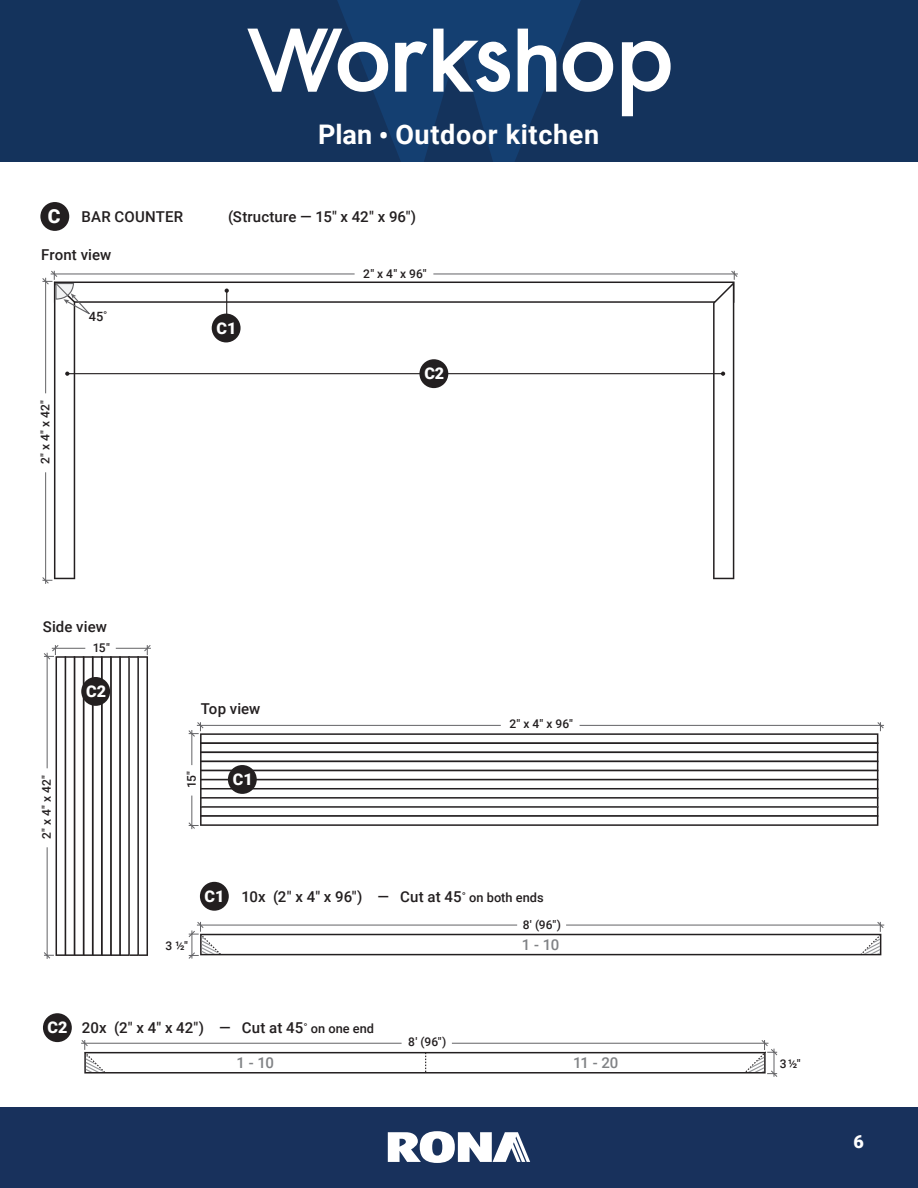
<style>
.page{position:relative;width:918px;height:1188px;background:#fff}
.page>*{position:absolute;margin:0;border:0;box-sizing:border-box;transform-origin:0 0}
.t1{font:700 27px "Roboto";letter-spacing:.025em;color:#fff}
.t2{font:900 19.35px "Roboto";color:#fff}
.t3{font:900 18px "Roboto";color:#fff}
.t4{font:900 16.2px "Roboto";color:#fff}
.t5{font:500 15px "Roboto";letter-spacing:.005em;color:#231f20}
.t6{font:500 15px "Roboto";letter-spacing:-.04em;color:#808285}
.t7{font:500 12.75px "Roboto";color:#231f20}
.t8{font:500 12px "Roboto";letter-spacing:.01em;color:#231f20}
.s1{font-size:12.75px}
</style>
<div class="page">
<svg style="left:188px;top:722px;width:696px;height:108px"></svg>
<div style="left:40px;top:202px;width:29px;height:29px;background:#231f20;border-radius:50%"></div>
<svg style="left:44px;top:645px;width:107px;height:314px"></svg>
<svg style="left:42px;top:270px;width:696px;height:314px"></svg>
<div style="left:228px;top:765px;width:29px;height:29px;background:#231f20;border-radius:50%"></div>
<div style="left:81px;top:677px;width:29px;height:29px;background:#231f20;border-radius:50%"></div>
<div style="left:200px;top:882px;width:29px;height:29px;background:#231f20;border-radius:50%"></div>
<div style="left:43px;top:1013px;width:29px;height:29px;background:#231f20;border-radius:50%"></div>
<svg style="left:188px;top:921px;width:696px;height:38px"></svg>
<svg style="left:81px;top:1040px;width:697px;height:37px"></svg>
<div style="left:0;top:1107px;width:918px;height:81px;background:#18315c"></div>
<svg style="left:388px;top:1131px;width:142px;height:32px"></svg>
<div style="left:0;top:0;width:918px;height:162px;background:#14335c"></div>
<svg style="left:622px;top:41px;width:49px;height:75px"></svg>
<svg style="left:247px;top:0;width:366px;height:162px"></svg>
<h1 class="t1" style="left:318px;top:115px;width:283px">Plan • Outdoor kitchen</h1>
<p class="t2" style="left:48px;top:203px;width:14px">C</p>
<p class="t5" style="left:82px;top:206px;width:103px">BAR COUNTER</p>
<p class="t5" style="left:228px;top:206px;width:190px">(Structure — 15" x 42" x 96")</p>
<p class="t5" style="left:41px;top:244px;width:72px">Front view</p>
<p class="t8" style="left:37px;top:464px;width:65px;rotate:-90deg">2" x 4" x 42"</p>
<p class="t7" style="left:89px;top:307px;width:20px">45˚</p>
<p class="t5" style="left:43px;top:617px;width:66px">Side view</p>
<p class="t8" style="left:93px;top:639px;width:19px">15"</p>
<p class="t4" style="left:86px;top:680px;width:21px">C2</p>
<p class="t4" style="left:217px;top:317px;width:21px">C1</p>
<p class="t5" style="left:201px;top:699px;width:61px">Top view</p>
<p class="t8" style="left:38px;top:839px;width:65px;rotate:-90deg">2" x 4" x 42"</p>
<p class="t8" style="left:183px;top:788px;width:19px;rotate:-90deg">15"</p>
<p class="t4" style="left:233px;top:768px;width:21px">C1</p>
<p class="t8" style="left:363px;top:265px;width:65px">2" x 4" x 96"</p>
<p class="t4" style="left:424px;top:362px;width:21px">C2</p>
<p class="t8" style="left:509px;top:716px;width:65px">2" x 4" x 96"</p>
<p class="t8" style="left:166px;top:937px;width:24px">3 ½"</p>
<p class="t4" style="left:205px;top:885px;width:21px">C1</p>
<p class="t5" style="left:241px;top:886px;width:304px">10x (2" x 4" x 96") — Cut at 45<span class="s1">˚ on both ends</span></p>
<p class="t8" style="left:523px;top:916px;width:40px">8' (96")</p>
<p class="t6" style="left:522px;top:934px;width:39px">1 - 10</p>
<p class="t4" style="left:48px;top:1016px;width:21px">C2</p>
<p class="t5" style="left:82px;top:1017px;width:294px">20x (2" x 4" x 42") — Cut at 45<span class="s1">˚ on one end</span></p>
<p class="t8" style="left:408px;top:1034px;width:40px">8' (96")</p>
<p class="t6" style="left:237px;top:1052px;width:39px">1 - 10</p>
<p class="t6" style="left:573px;top:1052px;width:47px">11 - 20</p>
<p class="t8" style="left:780px;top:1055px;width:22px">3 ½"</p>
<p class="t3" style="left:854px;top:1128px;width:12px">6</p>
</div>
